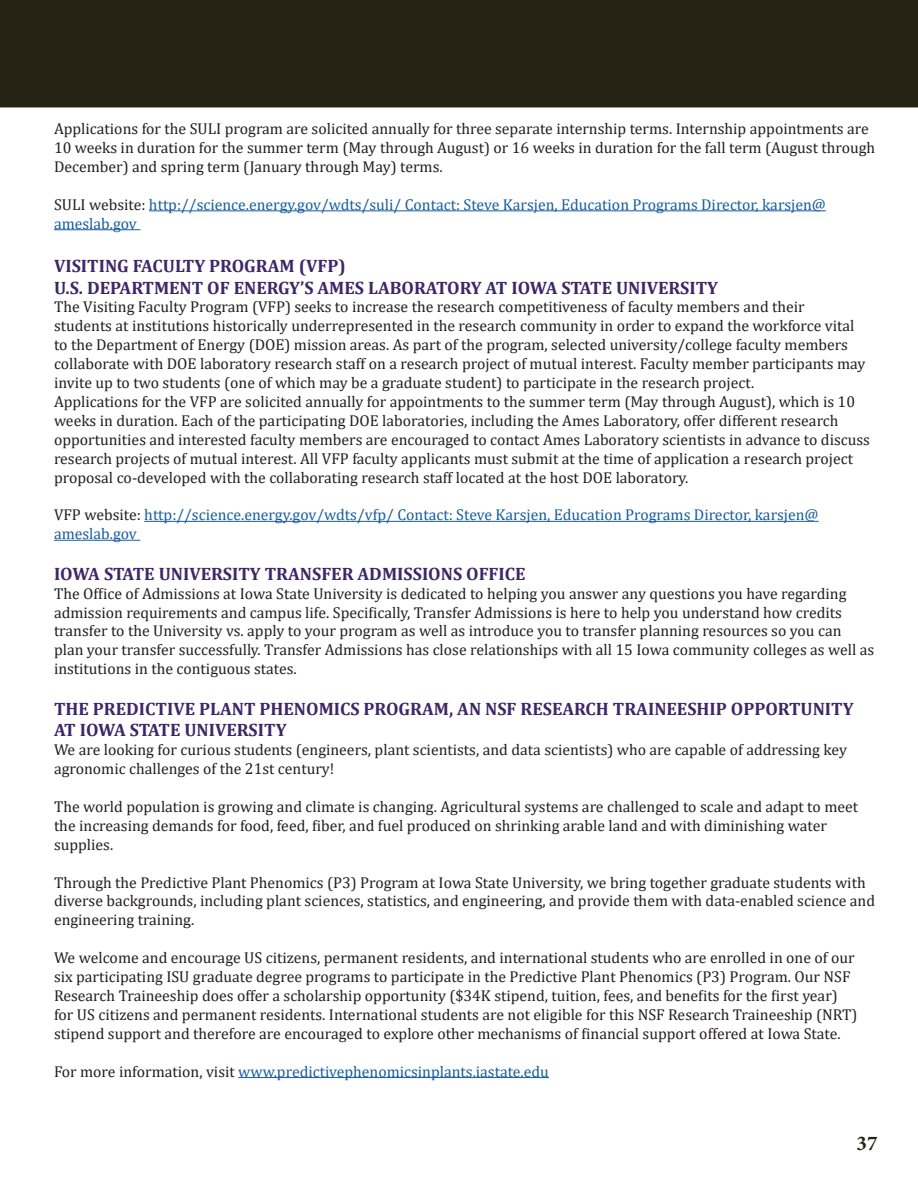
<style>
.page{position:relative;width:918px;height:1188px;background:#fff}
.page>*{position:absolute;margin:0;border:0;box-sizing:border-box;transform-origin:0 0}
.t1{font:700 21px "Minion Pro";color:#252213}
.t2{font:700 18px/21.6px "Cambria";color:#3e2667}
.t3{font:15.75px/18.9px "Cambria";color:#231f20}
.t4{font:15.75px/18.9px "Cambria";color:#175d9e}
.s1{color:#231f20}
</style>
<div class="page">
<hr style="left:149px;top:210px;width:677px;height:1px;background:#175d9e">
<hr style="left:54px;top:229px;width:86px;height:1px;background:#175d9e">
<hr style="left:144px;top:521px;width:675px;height:1px;background:#175d9e">
<hr style="left:54px;top:540px;width:86px;height:1px;background:#175d9e">
<hr style="left:238px;top:1077px;width:311px;height:1px;background:#175d9e">
<div style="left:0;top:0;width:918px;height:107px;background:#252213"></div>
<p class="t3" style="left:54px;top:119px;width:823px">Applications for the SULI program are solicited annually for three separate internship terms. Internship appointments are<br>10 weeks in duration for the summer term (May through August) or 16 weeks in duration for the fall term (August through<br>December) and spring term (January through May) terms.</p>
<p class="t4" style="left:54px;top:195px;width:773px"><span class="s1">SULI website:</span> http://science.energy.gov/wdts/suli/ Contact: Steve Karsjen, Education Programs Director, karsjen@ ameslab.gov</p>
<p class="t2" style="left:54px;top:254px;width:293px">VISITING FACULTY PROGRAM (VFP)</p>
<p class="t2" style="left:54px;top:276px;width:666px">U.S. DEPARTMENT OF ENERGY’S AMES LABORATORY AT IOWA STATE UNIVERSITY</p>
<p class="t3" style="left:54px;top:298px;width:813px">The Visiting Faculty Program (VFP) seeks to increase the research competitiveness of faculty members and their students at institutions historically underrepresented in the research community in order to expand the workforce vital to the Department of Energy (DOE) mission areas. As part of the program, selected university/college faculty members collaborate with DOE laboratory research staff on a research project of mutual interest. Faculty member participants may invite up to two students (one of which may be a graduate student) to participate in the research project.</p>
<p class="t3" style="left:54px;top:392px;width:818px">Applications for the VFP are solicited annually for appointments to the summer term (May through August), which is 10 weeks in duration. Each of the participating DOE laboratories, including the Ames Laboratory, offer different research opportunities and interested faculty members are encouraged to contact Ames Laboratory scientists in advance to discuss research projects of mutual interest. All VFP faculty applicants must submit at the time of application a research project proposal co-developed with the collaborating research staff located at the host DOE laboratory.</p>
<p class="t4" style="left:54px;top:506px;width:766px"><span class="s1">VFP website:</span> http://science.energy.gov/wdts/vfp/ Contact: Steve Karsjen, Education Programs Director, karsjen@ ameslab.gov</p>
<p class="t2" style="left:54px;top:562px;width:473px">IOWA STATE UNIVERSITY TRANSFER ADMISSIONS OFFICE</p>
<p class="t3" style="left:54px;top:584px;width:822px">The Office of Admissions at Iowa State University is dedicated to helping you answer any questions you have regarding admission requirements and campus life. Specifically, Transfer Admissions is here to help you understand how credits transfer to the University vs. apply to your program as well as introduce you to transfer planning resources so you can plan your transfer successfully. Transfer Admissions has close relationships with all 15 Iowa community colleges as well as institutions in the contiguous states.</p>
<p class="t2" style="left:54px;top:697px;width:801px">THE PREDICTIVE PLANT PHENOMICS PROGRAM, AN NSF RESEARCH TRAINEESHIP OPPORTUNITY<br>AT IOWA STATE UNIVERSITY</p>
<p class="t3" style="left:54px;top:740px;width:794px">We are looking for curious students (engineers, plant scientists, and data scientists) who are capable of addressing key agronomic challenges of the 21st century!</p>
<p class="t3" style="left:54px;top:797px;width:806px">The world population is growing and climate is changing. Agricultural systems are challenged to scale and adapt to meet the increasing demands for food, feed, fiber, and fuel produced on shrinking arable land and with diminishing water supplies.</p>
<p class="t3" style="left:54px;top:873px;width:823px">Through the Predictive Plant Phenomics (P3) Program at Iowa State University, we bring together graduate students with diverse backgrounds, including plant sciences, statistics, and engineering, and provide them with data-enabled science and engineering training.</p>
<p class="t3" style="left:54px;top:948px;width:805px">We welcome and encourage US citizens, permanent residents, and international students who are enrolled in one of our six participating ISU graduate degree programs to participate in the Predictive Plant Phenomics (P3) Program. Our NSF Research Traineeship does offer a scholarship opportunity ($34K stipend, tuition, fees, and benefits for the first year) for US citizens and permanent residents. International students are not eligible for this NSF Research Traineeship (NRT) stipend support and therefore are encouraged to explore other mechanisms of financial support offered at Iowa State.</p>
<p class="t4" style="left:54px;top:1062px;width:497px"><span class="s1">For more information, visit</span> www.predictivephenomicsinplants.iastate.edu</p>
<p class="t1" style="left:856px;top:1129px;width:22px">37</p>
</div>
